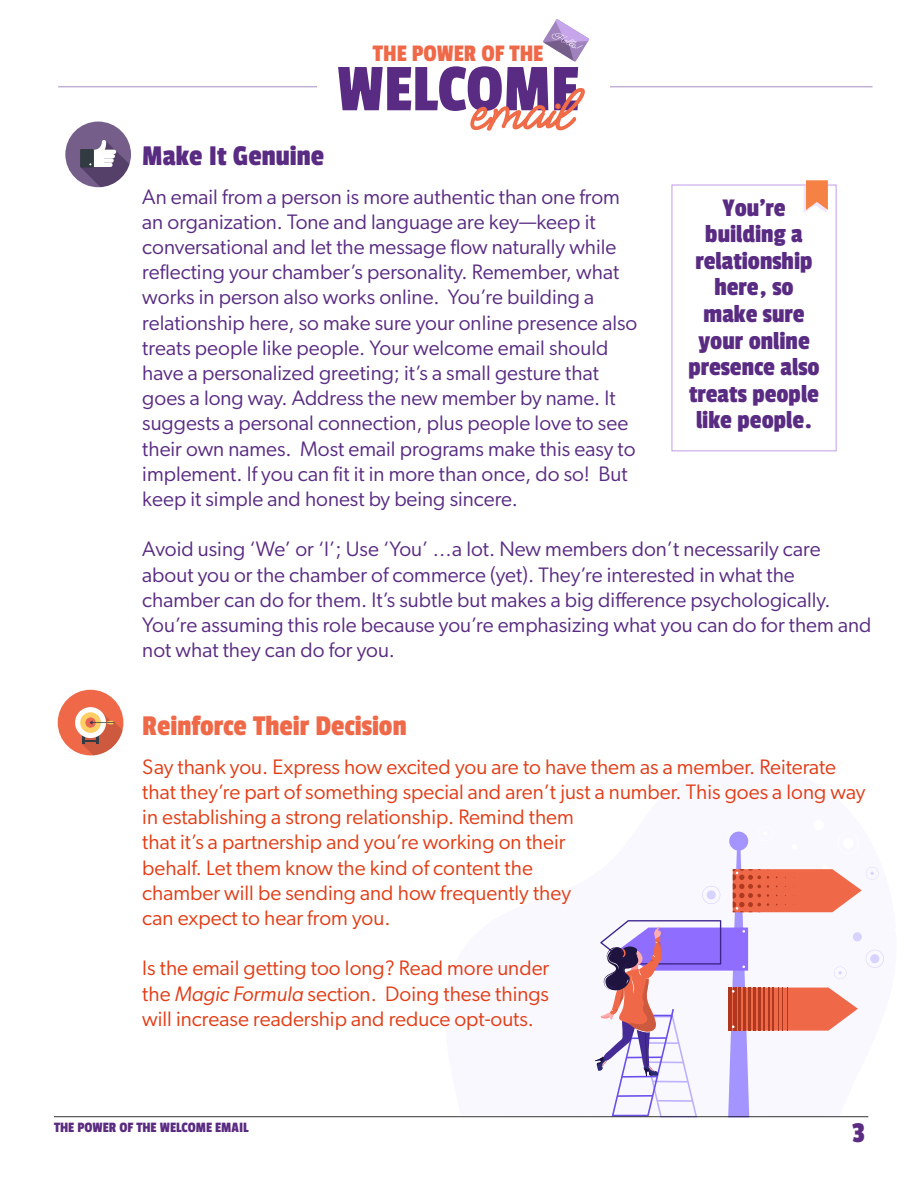
<style>
.page{position:relative;width:918px;height:1188px;background:#fff}
.page>*{position:absolute;margin:0;border:0;box-sizing:border-box;transform-origin:0 0}
.t1{font:30px "Passion One";color:#ef6949}
.t2{font:30px "Passion One";color:#592b82}
.t3{font:30px "Passion One";color:#5b2c82}
.t4{font:26.55px/26.5px "Passion One";color:#592b82;text-align:center}
.t5{font:24.9px "Passion One";color:#ef6949}
.t6{font:21px/25.2px "Gibson";color:#592b82}
.t7{font:21px/25.2px "Gibson";color:#e23c15}
.t8{font:15px "Passion One";color:#5b2c82}
.s1{font-style:italic}
</style>
<div class="page">
<div style="left:65px;top:122px;width:66px;height:65px;background:#755e8a;border-radius:50%"></div>
<svg style="left:80px;top:140px;width:49px;height:47px"></svg>
<div style="left:671px;top:184px;width:166px;height:267px;border:1px solid #c7a5ea"></div>
<svg style="left:804px;top:180px;width:24px;height:32px"></svg>
<div style="left:58px;top:690px;width:65px;height:65px;background:#ef6949;border-radius:50%"></div>
<div style="left:75px;top:707px;width:31px;height:31px;background:#fff;border-radius:50%"></div>
<svg style="left:80px;top:712px;width:21px;height:21px"></svg>
<svg style="left:82px;top:707px;width:41px;height:48px"></svg>
<svg style="left:595px;top:831px;width:289px;height:286px"></svg>
<hr style="left:54px;top:1116px;width:814px;height:1px;background:#333">
<hr style="left:58px;top:86px;width:815px;height:1px;background:#bfb0d1">
<div style="left:318px;top:1px;width:292px;height:148px;background:#fff"></div>
<svg style="left:338px;top:19px;width:251px;height:112px"></svg>
<p class="t5" style="left:373px;top:40px;width:172px">THE POWER OF THE</p>
<h1 class="t2" style="left:142px;top:140px;width:183px">Make It Genuine</h1>
<p class="t6" style="left:142px;top:184px;width:496px">An email from a person is more authentic than one from an organization. Tone and language are key—keep it conversational and let the message flow naturally while reflecting your chamber’s personality. Remember, what works in person also works online. You’re building a relationship here, so make sure your online presence also treats people like people. Your welcome email should have a personalized greeting; it’s a small gesture that goes a long way. Address the new member by name. It suggests a personal connection, plus people love to see their own names. Most email programs make this easy to implement. If you can fit it in more than once, do so! But keep it simple and honest by being sincere.</p>
<p class="t6" style="left:142px;top:536px;width:731px">Avoid using ‘We’ or ‘I’; Use ‘You’ …a lot. New members don’t necessarily care about you or the chamber of commerce (yet). They’re interested in what the chamber can do for them. It’s subtle but makes a big difference psychologically.<br>You’re assuming this role because you’re emphasizing what you can do for them and not what they can do for you.</p>
<p class="t4" style="left:688px;top:194px;width:133px">You’re building a relationship here, so make sure your online presence also treats people like people.</p>
<h1 class="t1" style="left:142px;top:710px;width:266px">Reinforce Their Decision</h1>
<p class="t7" style="left:142px;top:754px;width:725px">Say thank you. Express how excited you are to have them as a member. Reiterate that they’re part of something special and aren’t just a number. This goes a long way in establishing a strong relationship. Remind them<br>that it’s a partnership and you’re working on their<br>behalf. Let them know the kind of content the<br>chamber will be sending and how frequently they<br>can expect to hear from you.</p>
<p class="t7" style="left:142px;top:955px;width:408px;text-align:justify">Is the email getting too long? Read more under the <span class="s1">Magic Formula</span> section. Doing these things will increase readership and reduce opt-outs.</p>
<p class="t8" style="left:54px;top:1120px;width:196px">THE POWER OF THE WELCOME EMAIL</p>
<h1 class="t3" style="left:852px;top:1117px;width:14px">3</h1>
</div>
